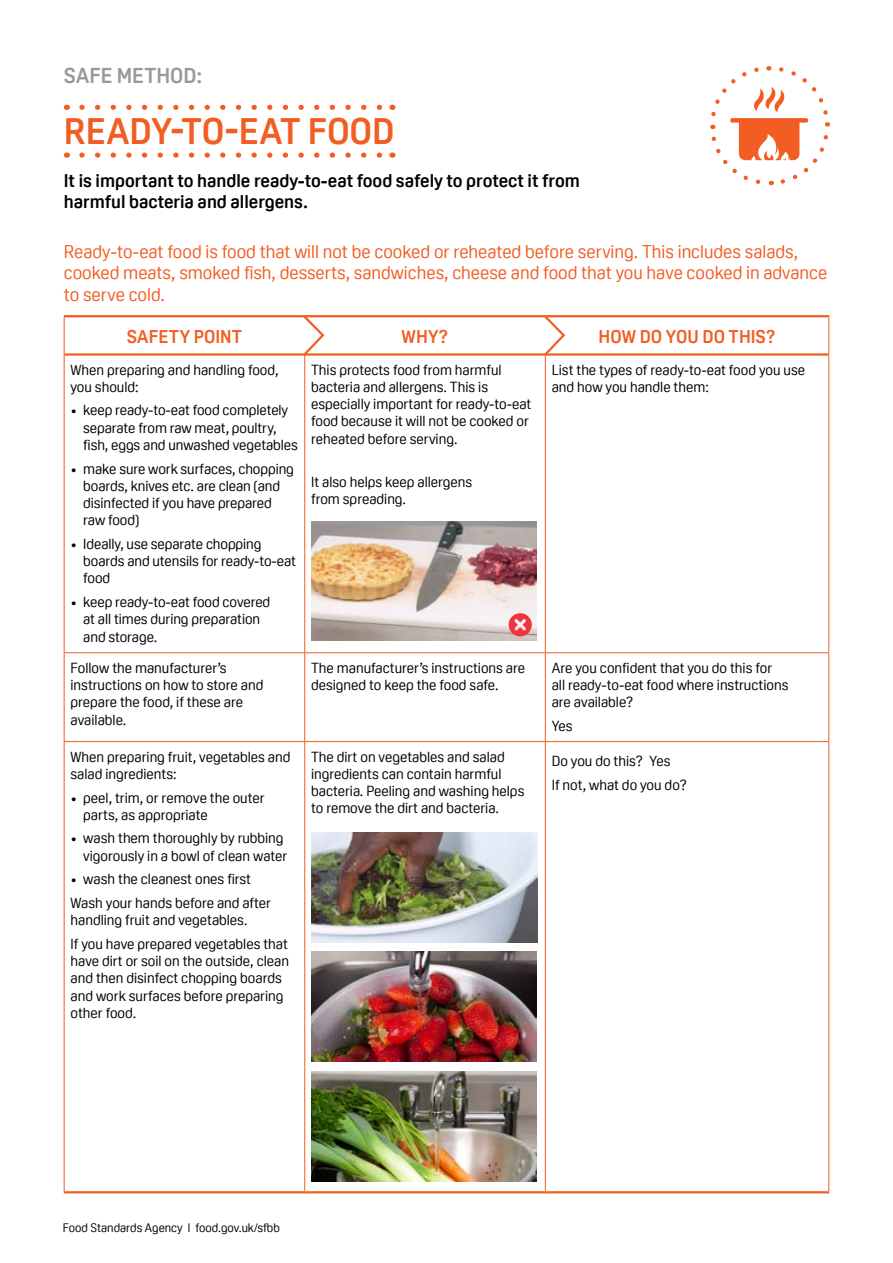
<style>
.page{position:relative;width:893px;height:1263px;background:#fff}
.page>*{position:absolute;margin:0;border:0;box-sizing:border-box;transform-origin:0 0}
.t1{font:700 36px "Oscine";letter-spacing:-.005em;color:#f15d22}
.t2{font:700 21px "Oscine";color:#97999b}
.t3{font:18px/21.6px "Oscine";color:#f15d22}
.t4{font:700 18px/21.6px "Oscine";color:#000}
.Heading_6{font:700 18px "Oscine";color:#f15d22}
.Body_Copy{font:14.25px/17.2px "Oscine";color:#000}
.t5{font:12px "Oscine";color:#000}
</style>
<div class="page">
<hr style="left:304px;top:356px;width:1px;height:296px;background:#f15d22">
<hr style="left:545px;top:356px;width:1px;height:296px;background:#f15d22">
<hr style="left:304px;top:653px;width:1px;height:88px;background:#f15d22">
<hr style="left:545px;top:653px;width:1px;height:88px;background:#f15d22">
<hr style="left:304px;top:742px;width:1px;height:449px;background:#f15d22">
<hr style="left:545px;top:742px;width:1px;height:449px;background:#f15d22">
<hr style="left:64px;top:652px;width:241px;height:1px;background:#f15d22">
<hr style="left:305px;top:652px;width:240px;height:1px;background:#f15d22">
<hr style="left:545px;top:652px;width:284px;height:1px;background:#f15d22">
<hr style="left:64px;top:741px;width:241px;height:1px;background:#f15d22">
<hr style="left:305px;top:741px;width:240px;height:1px;background:#f15d22">
<hr style="left:545px;top:741px;width:284px;height:1px;background:#f15d22">
<hr style="left:64px;top:315px;width:241px;height:2px;background:#f15d22">
<hr style="left:305px;top:315px;width:240px;height:2px;background:#f15d22">
<hr style="left:545px;top:315px;width:284px;height:2px;background:#f15d22">
<hr style="left:64px;top:354px;width:1px;height:298px;background:#f15d22">
<hr style="left:828px;top:354px;width:1px;height:298px;background:#f15d22">
<hr style="left:64px;top:653px;width:1px;height:88px;background:#f15d22">
<hr style="left:828px;top:653px;width:1px;height:88px;background:#f15d22">
<hr style="left:64px;top:742px;width:1px;height:449px;background:#f15d22">
<hr style="left:828px;top:742px;width:1px;height:449px;background:#f15d22">
<hr style="left:65px;top:353px;width:240px;height:3px;background:#f15d22">
<hr style="left:305px;top:353px;width:240px;height:3px;background:#f15d22">
<hr style="left:545px;top:353px;width:283px;height:3px;background:#f15d22">
<hr style="left:64px;top:317px;width:1px;height:37px;background:#f15d22">
<hr style="left:828px;top:317px;width:1px;height:37px;background:#f15d22">
<hr style="left:64px;top:1191px;width:241px;height:2px;background:#f15d22">
<hr style="left:305px;top:1191px;width:240px;height:2px;background:#f15d22">
<hr style="left:545px;top:1191px;width:284px;height:2px;background:#f15d22">
<img style="left:311px;top:521px;width:225px;height:120px">
<svg style="left:509px;top:613px;width:23px;height:23px"></svg>
<svg style="left:82px;top:105px;width:300px;height:5px"></svg>
<svg style="left:82px;top:152px;width:300px;height:6px"></svg>
<svg style="left:301px;top:315px;width:25px;height:43px"></svg>
<svg style="left:542px;top:315px;width:25px;height:43px"></svg>
<svg style="left:710px;top:66px;width:121px;height:120px"></svg>
<img style="left:312px;top:832px;width:225px;height:110px">
<img style="left:311px;top:952px;width:226px;height:110px">
<img style="left:311px;top:1071px;width:226px;height:110px">
<h1 class="t2" style="left:64px;top:64px;width:140px">SAFE METHOD:</h1>
<h2 class="t1" style="left:64px;top:111px;width:332px">READY-TO-EAT FOOD</h2>
<h6 class="t4" style="left:64px;top:170px;width:518px">It is important to handle ready-to-eat food safely to protect it from harmful bacteria and allergens.</h6>
<p class="t3" style="left:64px;top:241px;width:765px">Ready-to-eat food is food that will not be cooked or reheated before serving. This includes salads, cooked meats, smoked fish, desserts, sandwiches, cheese and food that you have cooked in advance to serve cold.</p>
<h4 class="Heading_6" style="left:127px;top:326px;width:117px">SAFETY POINT</h4>
<h4 class="Heading_6" style="left:402px;top:326px;width:48px">WHY?</h4>
<h4 class="Heading_6" style="left:599px;top:326px;width:179px">HOW DO YOU DO THIS?</h4>
<p class="Body_Copy" style="left:71px;top:361px;width:209px">When preparing and handling food, you should:</p>
<p class="Body_Copy" style="left:83px;top:402px;width:216px;text-indent:-13px">• keep ready-to-eat food completely separate from raw meat, poultry, fish, eggs and unwashed vegetables</p>
<p class="Body_Copy" style="left:83px;top:460px;width:212px;text-indent:-13px">• make sure work surfaces, chopping boards, knives etc. are clean (and disinfected if you have prepared raw food)</p>
<p class="Body_Copy" style="left:83px;top:535px;width:214px;text-indent:-13px">• Ideally, use separate chopping boards and utensils for ready-to-eat food</p>
<p class="Body_Copy" style="left:83px;top:593px;width:188px;text-indent:-13px">• keep ready-to-eat food covered at all times during preparation and storage.</p>
<p class="Body_Copy" style="left:552px;top:361px;width:255px">List the types of ready-to-eat food you use and how you handle them:</p>
<p class="Body_Copy" style="left:311px;top:361px;width:222px">This protects food from harmful bacteria and allergens. This is especially important for ready-to-eat food because it will not be cooked or reheated before serving.</p>
<p class="Body_Copy" style="left:311px;top:473px;width:163px">It also helps keep allergens from spreading.</p>
<p class="Body_Copy" style="left:71px;top:659px;width:194px">Follow the manufacturer’s instructions on how to store and prepare the food, if these are available.</p>
<p class="Body_Copy" style="left:311px;top:659px;width:216px">The manufacturer’s instructions are designed to keep the food safe.</p>
<p class="Body_Copy" style="left:552px;top:659px;width:238px">Are you confident that you do this for all ready-to-eat food where instructions are available?</p>
<p class="Body_Copy" style="left:552px;top:717px;width:22px">Yes</p>
<p class="Body_Copy" style="left:71px;top:748px;width:221px">When preparing fruit, vegetables and salad ingredients:</p>
<p class="Body_Copy" style="left:83px;top:789px;width:183px;text-indent:-13px">• peel, trim, or remove the outer parts, as appropriate</p>
<p class="Body_Copy" style="left:71px;top:830px;width:218px;text-align:right">• wash them thoroughly by rubbing vigorously in a bowl of clean water</p>
<p class="Body_Copy" style="left:71px;top:871px;width:182px">• wash the cleanest ones first</p>
<p class="Body_Copy" style="left:71px;top:894px;width:202px">Wash your hands before and after handling fruit and vegetables.</p>
<p class="Body_Copy" style="left:71px;top:935px;width:220px">If you have prepared vegetables that have dirt or soil on the outside, clean and then disinfect chopping boards and work surfaces before preparing other food.</p>
<p class="Body_Copy" style="left:311px;top:748px;width:215px">The dirt on vegetables and salad ingredients can contain harmful bacteria. Peeling and washing helps to remove the dirt and bacteria.</p>
<p class="Body_Copy" style="left:552px;top:752px;width:120px">Do you do this? Yes</p>
<p class="Body_Copy" style="left:552px;top:776px;width:137px">If not, what do you do?</p>
<p class="t5" style="left:63px;top:1221px;width:219px">Food Standards Agency l food.gov.uk/sfbb</p>
</div>
